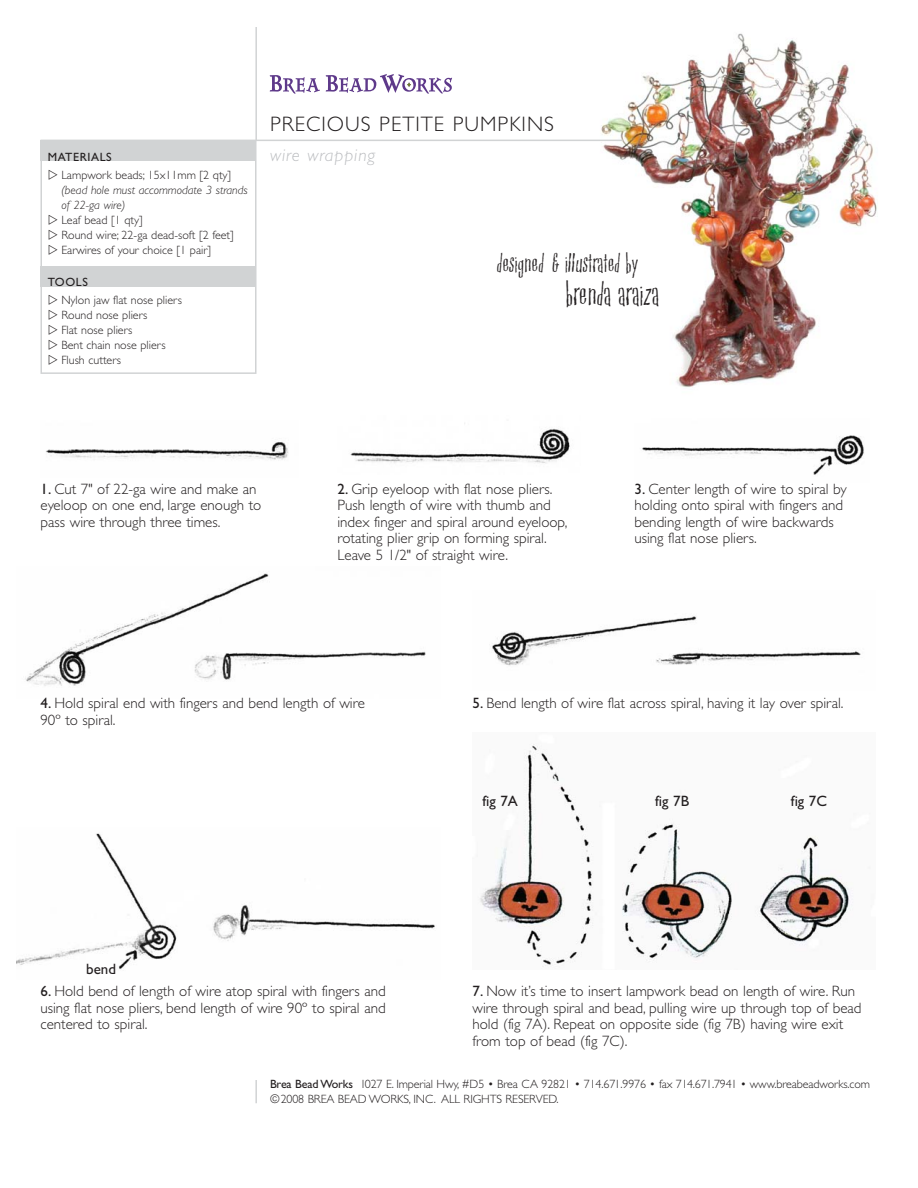
<style>
.page{position:relative;width:918px;height:1188px;background:#fff}
.page>*{position:absolute;margin:0;border:0;box-sizing:border-box;transform-origin:0 0}
.t1{font:30px "Pious Henry ITC";color:#231f20}
.t2{font:24px "Pious Henry ITC";color:#231f20}
.t3{font:300 21px "Gill Sans";letter-spacing:.05em;color:#231f20}
.t4{font:italic 300 18px "Gill Sans";letter-spacing:.05em;color:#bbbdc0}
.t5{font:300 15px/16.5px "Gill Sans";color:#231f20}
.t6{font:15px "Gill Sans";color:#231f20}
.t7{font:300 12px/15px "Gill Sans";color:#231f20}
.t8{font:italic 300 12px/15px "Gill Sans";color:#231f20}
.t9{font:12px "Gill Sans";letter-spacing:.05em;color:#231f20}
.s1{font-weight:400}
</style>
<div class="page">
<img style="left:589px;top:33px;width:288px;height:354px">
<div style="left:40px;top:141px;width:216px;height:233px;border:2px solid #d1d3d4"></div>
<img style="left:46px;top:442px;width:243px;height:18px">
<img style="left:350px;top:423px;width:220px;height:40px">
<img style="left:642px;top:435px;width:222px;height:40px">
<img style="left:492px;top:616px;width:369px;height:50px">
<hr style="left:40px;top:140px;width:582px;height:1px;background:#d1d3d4">
<hr style="left:255px;top:27px;width:2px;height:113px;background:#d1d3d4">
<hr style="left:255px;top:1080px;width:2px;height:23px;background:#d1d3d4">
<div style="left:40px;top:141px;width:216px;height:20px;background:#d1d3d4"></div>
<div style="left:40px;top:266px;width:216px;height:20px;background:#d1d3d4"></div>
<svg style="left:270px;top:75px;width:50px;height:19px"></svg>
<svg style="left:326px;top:74px;width:126px;height:20px"></svg>
<img style="left:25px;top:573px;width:401px;height:113px">
<img style="left:480px;top:744px;width:373px;height:223px">
<img style="left:17px;top:833px;width:418px;height:137px">
<p class="t9" style="left:48px;top:153px;width:65px">MATERIALS</p>
<p class="t7" style="left:61px;top:169px;width:171px">Lampwork beads; 15x11mm [2 qty]</p>
<p class="t8" style="left:61px;top:183px;width:188px">(bead hole must accommodate 3 strands of 22-ga wire)</p>
<p class="t7" style="left:61px;top:214px;width:174px">Leaf bead [1 qty]<br>Round wire; 22-ga dead-soft [2 feet]<br>Earwires of your choice [1 pair]</p>
<p class="t9" style="left:48px;top:278px;width:41px">TOOLS</p>
<p class="t7" style="left:61px;top:293px;width:122px">Nylon jaw flat nose pliers</p>
<p class="t7" style="left:61px;top:308px;width:106px">Round nose pliers<br>Flat nose pliers<br>Bent chain nose pliers<br>Flush cutters</p>
<h3 class="t3" style="left:270px;top:117px;width:286px">PRECIOUS PETITE PUMPKINS</h3>
<p class="t4" style="left:270px;top:148px;width:107px">wire wrapping</p>
<h2 class="t2" style="left:497px;top:252px;width:143px">designed &amp; illustrated by</h2>
<h1 class="t1" style="left:566px;top:280px;width:95px">brenda araiza</h1>
<p class="t5" style="left:40px;top:482px;width:222px"><span class="s1">1.</span> Cut 7" of 22-ga wire and make an eyeloop on one end, large enough to pass wire through three times.</p>
<p class="t5" style="left:338px;top:482px;width:232px"><span class="s1">2.</span> Grip eyeloop with flat nose pliers.<br>Push length of wire with thumb and index finger and spiral around eyeloop, rotating plier grip on forming spiral.<br>Leave 5 1/2" of straight wire.</p>
<p class="t5" style="left:634px;top:482px;width:214px"><span class="s1">3.</span> Center length of wire to spiral by holding onto spiral with fingers and bending length of wire backwards using flat nose pliers.</p>
<p class="t5" style="left:41px;top:697px;width:326px"><span class="s1">4.</span> Hold spiral end with fingers and bend length of wire<br>90º to spiral.</p>
<p class="t5" style="left:473px;top:697px;width:373px"><span class="s1">5.</span> Bend length of wire flat across spiral, having it lay over spiral.</p>
<p class="t6" style="left:86px;top:964px;width:31px">bend</p>
<p class="t6" style="left:482px;top:796px;width:37px">fig 7A</p>
<p class="t6" style="left:655px;top:796px;width:35px">fig 7B</p>
<p class="t6" style="left:791px;top:796px;width:38px">fig 7C</p>
<p class="t5" style="left:41px;top:985px;width:347px;text-align:justify"><span class="s1">6.</span> Hold bend of length of wire atop spiral with fingers and using flat nose pliers, bend length of wire 90º to spiral and centered to spiral.</p>
<p class="t5" style="left:473px;top:985px;width:391px"><span class="s1">7.</span> Now it’s time to insert lampwork bead on length of wire. Run wire through spiral and bead, pulling wire up through top of bead hold (fig 7A). Repeat on opposite side (fig 7B) having wire exit from top of bead (fig 7C).</p>
<p class="t7" style="left:270px;top:1078px;width:602px"><span class="s1">Brea Bead Works</span> 1027 E. Imperial Hwy, #D5 • Brea CA 92821 • 714.671.9976 • fax 714.671.7941 • www.breabeadworks.com ©2008 BREA BEAD WORKS, INC. ALL RIGHTS RESERVED.</p>
</div>
